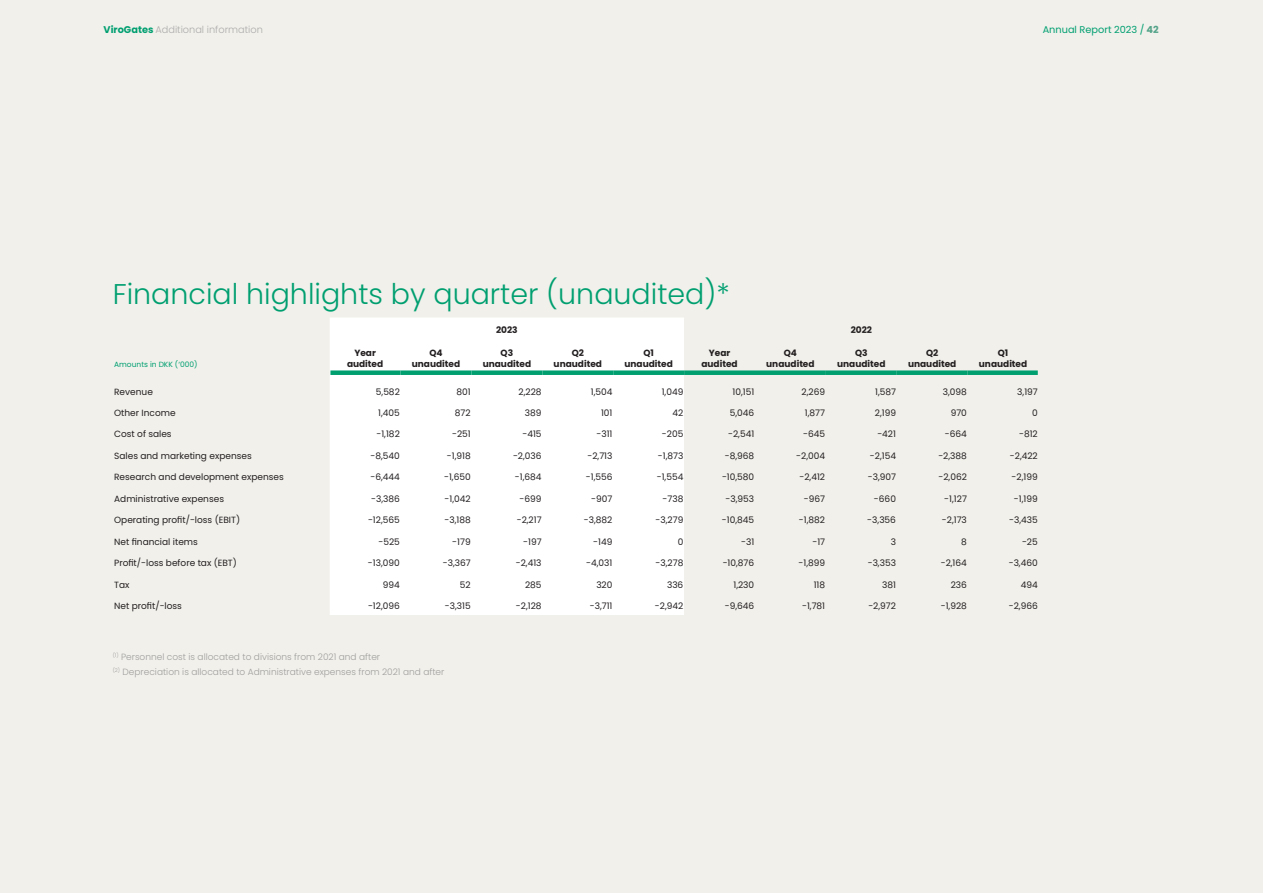
<style>
.page{position:relative;width:1263px;height:893px;background:#f1f0eb}
.page>*{position:absolute;margin:0;border:0;box-sizing:border-box;transform-origin:0 0}
.Subtitle{font:300 28.5px "Poppins";color:#009f70}
.t1{font:300 9.75px "Poppins";color:#ababab}
.t2{font:9.75px "Poppins";color:#009f70}
.t3{font:9px "Poppins";color:#231f20}
.T2{font:300 9px "Poppins";color:#9e9e9d}
.t4{font:700 9px/10.8px "Poppins";color:#231f20;text-align:center}
.t5{font:7.5px "Poppins";color:#009f70}
.s1{font-weight:700;color:#009f70}
.s2{font-weight:700;color:#54a389}
</style>
<div class="page">
<div style="left:330px;top:318px;width:354px;height:297px;background:#fff"></div>
<div style="left:330px;top:370px;width:71px;height:5px;background:#009f70"></div>
<div style="left:401px;top:370px;width:70px;height:5px;background:#009f70"></div>
<div style="left:471px;top:370px;width:71px;height:5px;background:#009f70"></div>
<div style="left:542px;top:370px;width:71px;height:5px;background:#009f70"></div>
<div style="left:613px;top:370px;width:71px;height:5px;background:#009f70"></div>
<div style="left:684px;top:370px;width:71px;height:5px;background:#009f70"></div>
<div style="left:755px;top:370px;width:71px;height:5px;background:#009f70"></div>
<div style="left:826px;top:370px;width:71px;height:5px;background:#009f70"></div>
<div style="left:897px;top:370px;width:71px;height:5px;background:#009f70"></div>
<div style="left:968px;top:370px;width:70px;height:5px;background:#009f70"></div>
<p class="t1" style="left:104px;top:24px;width:161px"><span class="s1">ViroGates</span> Additional information</p>
<p class="Subtitle" style="left:113px;top:278px;width:619px">Financial highlights by quarter (unaudited)*</p>
<p class="t4" style="left:496px;top:324px;width:23px">2023</p>
<p class="t4" style="left:851px;top:324px;width:23px">2022</p>
<p class="t2" style="left:1043px;top:24px;width:118px">Annual Report 2023 / <span class="s2">42</span></p>
<p class="t5" style="left:114px;top:360px;width:85px">Amounts in DKK (‘000)</p>
<p class="t4" style="left:347px;top:347px;width:38px">Year audited</p>
<p class="t4" style="left:412px;top:347px;width:50px">Q4 unaudited</p>
<p class="t4" style="left:483px;top:347px;width:50px">Q3 unaudited</p>
<p class="t4" style="left:554px;top:347px;width:50px">Q2 unaudited</p>
<p class="t4" style="left:624px;top:347px;width:50px">Q1 unaudited</p>
<p class="t4" style="left:701px;top:347px;width:38px">Year audited</p>
<p class="t4" style="left:766px;top:347px;width:50px">Q4 unaudited</p>
<p class="t4" style="left:837px;top:347px;width:50px">Q3 unaudited</p>
<p class="t4" style="left:908px;top:347px;width:50px">Q2 unaudited</p>
<p class="t4" style="left:979px;top:347px;width:50px">Q1 unaudited</p>
<p class="t3" style="left:114px;top:386px;width:40px">Revenue</p>
<p class="t3" style="left:376px;top:386px;width:25px">5,582</p>
<p class="t3" style="left:456px;top:386px;width:16px">801</p>
<p class="t3" style="left:519px;top:386px;width:24px">2,228</p>
<p class="t3" style="left:591px;top:386px;width:23px">1,504</p>
<p class="t3" style="left:662px;top:386px;width:23px">1,049</p>
<p class="t3" style="left:732px;top:386px;width:23px">10,151</p>
<p class="t3" style="left:802px;top:386px;width:25px">2,269</p>
<p class="t3" style="left:875px;top:386px;width:22px">1,587</p>
<p class="t3" style="left:943px;top:386px;width:26px">3,098</p>
<p class="t3" style="left:1017px;top:386px;width:22px">3,197</p>
<p class="t3" style="left:114px;top:408px;width:63px">Other Income</p>
<p class="t3" style="left:378px;top:408px;width:23px">1,405</p>
<p class="t3" style="left:455px;top:408px;width:17px">872</p>
<p class="t3" style="left:525px;top:408px;width:18px">389</p>
<p class="t3" style="left:601px;top:408px;width:13px">101</p>
<p class="t3" style="left:672px;top:408px;width:12px">42</p>
<p class="t3" style="left:730px;top:408px;width:26px">5,046</p>
<p class="t3" style="left:805px;top:408px;width:22px">1,877</p>
<p class="t3" style="left:875px;top:408px;width:23px">2,199</p>
<p class="t3" style="left:951px;top:408px;width:18px">970</p>
<p class="t3" style="left:1032px;top:408px;width:7px">0</p>
<p class="t3" style="left:114px;top:429px;width:59px">Cost of sales</p>
<p class="t3" style="left:376px;top:429px;width:25px">-1,182</p>
<p class="t3" style="left:452px;top:429px;width:20px">-251</p>
<p class="t3" style="left:522px;top:429px;width:21px">-415</p>
<p class="t3" style="left:596px;top:429px;width:18px">-311</p>
<p class="t3" style="left:662px;top:429px;width:23px">-205</p>
<p class="t3" style="left:728px;top:429px;width:28px">-2,541</p>
<p class="t3" style="left:803px;top:429px;width:23px">-645</p>
<p class="t3" style="left:877px;top:429px;width:20px">-421</p>
<p class="t3" style="left:945px;top:429px;width:24px">-664</p>
<p class="t3" style="left:1019px;top:429px;width:20px">-812</p>
<p class="t3" style="left:114px;top:450px;width:139px">Sales and marketing expenses</p>
<p class="t3" style="left:370px;top:450px;width:31px">-8,540</p>
<p class="t3" style="left:447px;top:450px;width:25px">-1,918</p>
<p class="t3" style="left:513px;top:450px;width:30px">-2,036</p>
<p class="t3" style="left:587px;top:450px;width:27px">-2,713</p>
<p class="t3" style="left:658px;top:450px;width:27px">-1,873</p>
<p class="t3" style="left:725px;top:450px;width:31px">-8,968</p>
<p class="t3" style="left:796px;top:450px;width:30px">-2,004</p>
<p class="t3" style="left:870px;top:450px;width:28px">-2,154</p>
<p class="t3" style="left:938px;top:450px;width:30px">-2,388</p>
<p class="t3" style="left:1010px;top:450px;width:29px">-2,422</p>
<p class="t3" style="left:114px;top:472px;width:171px">Research and development expenses</p>
<p class="t3" style="left:370px;top:472px;width:31px">-6,444</p>
<p class="t3" style="left:444px;top:472px;width:28px">-1,650</p>
<p class="t3" style="left:515px;top:472px;width:28px">-1,684</p>
<p class="t3" style="left:586px;top:472px;width:28px">-1,556</p>
<p class="t3" style="left:657px;top:472px;width:28px">-1,554</p>
<p class="t3" style="left:722px;top:472px;width:34px">-10,580</p>
<p class="t3" style="left:799px;top:472px;width:27px">-2,412</p>
<p class="t3" style="left:868px;top:472px;width:30px">-3,907</p>
<p class="t3" style="left:938px;top:472px;width:30px">-2,062</p>
<p class="t3" style="left:1012px;top:472px;width:28px">-2,199</p>
<p class="t3" style="left:114px;top:493px;width:111px">Administrative expenses</p>
<p class="t3" style="left:371px;top:493px;width:30px">-3,386</p>
<p class="t3" style="left:445px;top:493px;width:28px">-1,042</p>
<p class="t3" style="left:520px;top:493px;width:24px">-699</p>
<p class="t3" style="left:591px;top:493px;width:23px">-907</p>
<p class="t3" style="left:662px;top:493px;width:22px">-738</p>
<p class="t3" style="left:726px;top:493px;width:30px">-3,953</p>
<p class="t3" style="left:804px;top:493px;width:23px">-967</p>
<p class="t3" style="left:874px;top:493px;width:24px">-660</p>
<p class="t3" style="left:944px;top:493px;width:24px">-1,127</p>
<p class="t3" style="left:1014px;top:493px;width:25px">-1,199</p>
<p class="t3" style="left:114px;top:515px;width:127px">Operating profit/-loss (EBIT)</p>
<p class="t3" style="left:368px;top:515px;width:33px">-12,565</p>
<p class="t3" style="left:444px;top:515px;width:28px">-3,188</p>
<p class="t3" style="left:517px;top:515px;width:26px">-2,217</p>
<p class="t3" style="left:584px;top:515px;width:30px">-3,882</p>
<p class="t3" style="left:655px;top:515px;width:29px">-3,279</p>
<p class="t3" style="left:722px;top:515px;width:34px">-10,845</p>
<p class="t3" style="left:799px;top:515px;width:28px">-1,882</p>
<p class="t3" style="left:867px;top:515px;width:30px">-3,356</p>
<p class="t3" style="left:942px;top:515px;width:27px">-2,173</p>
<p class="t3" style="left:1009px;top:515px;width:30px">-3,435</p>
<p class="t3" style="left:114px;top:536px;width:85px">Net financial items</p>
<p class="t3" style="left:378px;top:536px;width:23px">-525</p>
<p class="t3" style="left:452px;top:536px;width:20px">-179</p>
<p class="t3" style="left:523px;top:536px;width:20px">-197</p>
<p class="t3" style="left:593px;top:536px;width:21px">-149</p>
<p class="t3" style="left:678px;top:536px;width:7px">0</p>
<p class="t3" style="left:741px;top:536px;width:15px">-31</p>
<p class="t3" style="left:812px;top:536px;width:14px">-17</p>
<p class="t3" style="left:891px;top:536px;width:7px">3</p>
<p class="t3" style="left:961px;top:536px;width:7px">8</p>
<p class="t3" style="left:1022px;top:536px;width:17px">-25</p>
<p class="t3" style="left:114px;top:558px;width:124px">Profit/-loss before tax (EBT)</p>
<p class="t3" style="left:368px;top:558px;width:33px">-13,090</p>
<p class="t3" style="left:443px;top:558px;width:29px">-3,367</p>
<p class="t3" style="left:516px;top:558px;width:27px">-2,413</p>
<p class="t3" style="left:586px;top:558px;width:28px">-4,031</p>
<p class="t3" style="left:655px;top:558px;width:29px">-3,278</p>
<p class="t3" style="left:723px;top:558px;width:33px">-10,876</p>
<p class="t3" style="left:798px;top:558px;width:28px">-1,899</p>
<p class="t3" style="left:868px;top:558px;width:30px">-3,353</p>
<p class="t3" style="left:941px;top:558px;width:28px">-2,164</p>
<p class="t3" style="left:1009px;top:558px;width:31px">-3,460</p>
<p class="t3" style="left:114px;top:579px;width:17px">Tax</p>
<p class="t3" style="left:383px;top:579px;width:19px">994</p>
<p class="t3" style="left:460px;top:579px;width:12px">52</p>
<p class="t3" style="left:525px;top:579px;width:18px">285</p>
<p class="t3" style="left:596px;top:579px;width:18px">320</p>
<p class="t3" style="left:667px;top:579px;width:18px">336</p>
<p class="t3" style="left:733px;top:579px;width:22px">1,230</p>
<p class="t3" style="left:814px;top:579px;width:13px">118</p>
<p class="t3" style="left:882px;top:579px;width:15px">381</p>
<p class="t3" style="left:951px;top:579px;width:18px">236</p>
<p class="t3" style="left:1021px;top:579px;width:18px">494</p>
<p class="t3" style="left:114px;top:601px;width:69px">Net profit/-loss</p>
<p class="t3" style="left:368px;top:601px;width:33px">-12,096</p>
<p class="t3" style="left:445px;top:601px;width:27px">-3,315</p>
<p class="t3" style="left:516px;top:601px;width:27px">-2,128</p>
<p class="t3" style="left:590px;top:601px;width:24px">-3,711</p>
<p class="t3" style="left:655px;top:601px;width:30px">-2,942</p>
<p class="t3" style="left:725px;top:601px;width:31px">-9,646</p>
<p class="t3" style="left:802px;top:601px;width:25px">-1,781</p>
<p class="t3" style="left:868px;top:601px;width:29px">-2,972</p>
<p class="t3" style="left:941px;top:601px;width:28px">-1,928</p>
<p class="t3" style="left:1009px;top:601px;width:31px">-2,966</p>
<p class="T2" style="left:113px;top:652px;width:269px"><sup>(1)</sup> Personnel cost is allocated to divisions from 2021 and after</p>
<p class="T2" style="left:113px;top:667px;width:333px"><sup>(2)</sup> Depreciation is allocated to Administrative expenses from 2021 and after</p>
</div>
